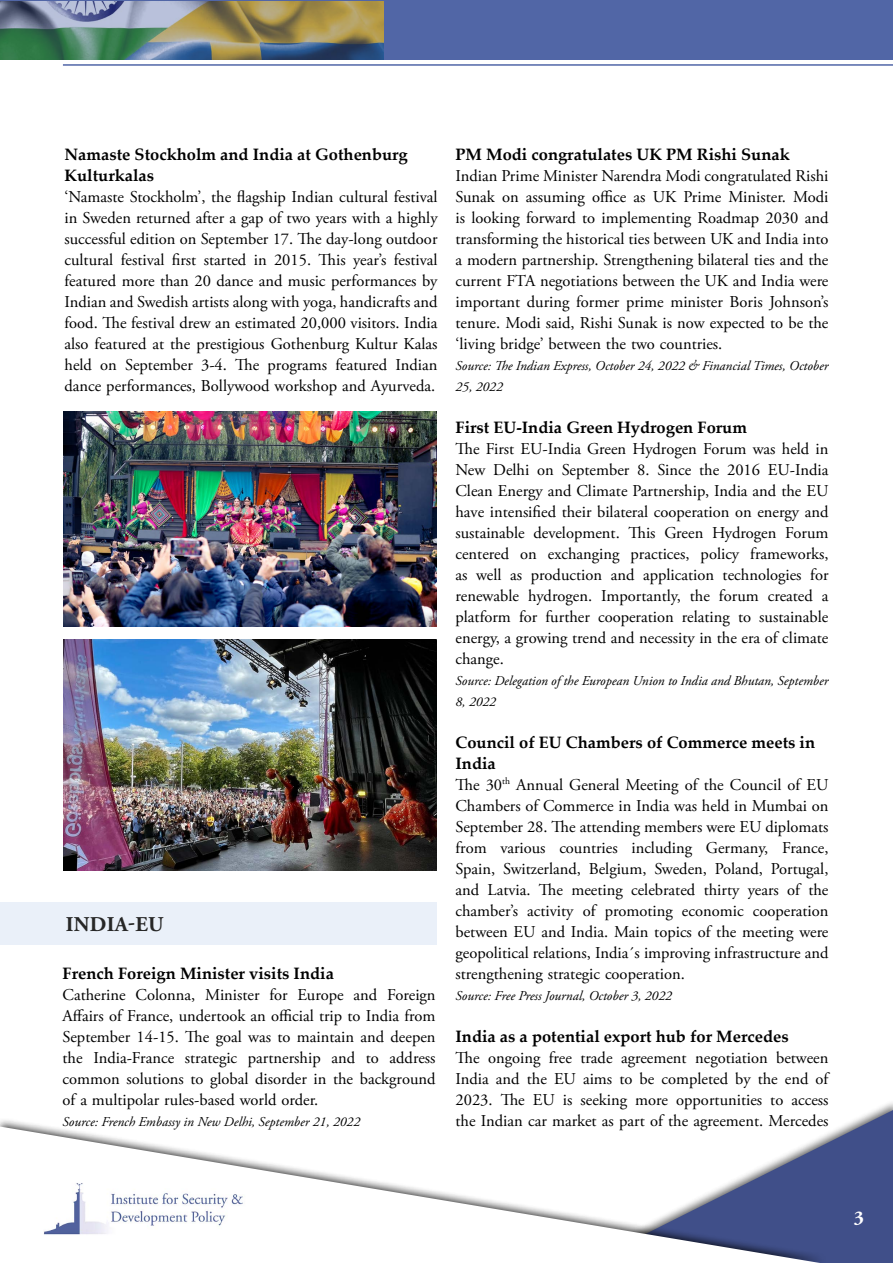
<style>
.page{position:relative;width:893px;height:1263px;background:#fff}
.page>*{position:absolute;margin:0;border:0;box-sizing:border-box;transform-origin:0 0}
.t1{font:700 21px "Adobe Garamond Pro";letter-spacing:.015em;color:#000}
.t2{font:700 19.5px "Adobe Garamond Pro";color:#fff}
.t3{font:16.5px/21px "Adobe Garamond Pro";color:#000;text-align:justify}
.t4{font:700 16.5px/21px "Palatino Linotype";color:#000}
.t5{font:italic 13.5px/21px "Adobe Garamond Pro";color:#000}
</style>
<div class="page">
<hr style="left:63px;top:64px;width:830px;height:2px;background:#5066a7">
<svg style="left:828px;top:1110px;width:65px;height:153px;background:#505e92"></svg>
<div style="left:0;top:1117px;width:828px;height:146px;background:#000;opacity:.75"></div>
<svg style="left:0;top:1126px;width:820px;height:137px"></svg>
<img style="left:44px;top:1177px;width:202px;height:60px">
<div style="left:0;top:0;width:893px;height:60px;background:#5166a6"></div>
<img style="left:0;top:2px;width:384px;height:58px">
<div style="left:0;top:902px;width:437px;height:43px;background:#e7eef8"></div>
<img style="left:64px;top:640px;width:373px;height:231px">
<img style="left:64px;top:412px;width:373px;height:215px">
<p class="t4" style="left:64px;top:143px;width:345px">Namaste Stockholm and India at Gothenburg<br>Kulturkalas</p>
<p class="t3" style="left:64px;top:187px;width:375px">‘Namaste Stockholm’, the flagship Indian cultural festival in Sweden returned after a gap of two years with a highly successful edition on September 17. The day-long outdoor cultural festival first started in 2015. This year’s festival featured more than 20 dance and music performances by Indian and Swedish artists along with yoga, handicrafts and food. The festival drew an estimated 20,000 visitors. India also featured at the prestigious Gothenburg Kultur Kalas held on September 3-4. The programs featured Indian dance performances, Bollywood workshop and Ayurveda.</p>
<p class="t1" style="left:66px;top:912px;width:99px">INDIA-EU</p>
<p class="t4" style="left:63px;top:962px;width:273px">French Foreign Minister visits India</p>
<p class="t3" style="left:63px;top:985px;width:374px">Catherine Colonna, Minister for Europe and Foreign Affairs of France, undertook an official trip to India from September 14-15. The goal was to maintain and deepen the India-France strategic partnership and to address common solutions to global disorder in the background of a multipolar rules-based world order.</p>
<p class="t5" style="left:63px;top:1111px;width:299px">Source: French Embassy in New Delhi, September 21, 2022</p>
<p class="t4" style="left:455px;top:143px;width:336px">PM Modi congratulates UK PM Rishi Sunak</p>
<p class="t3" style="left:455px;top:166px;width:374px">Indian Prime Minister Narendra Modi congratulated Rishi Sunak on assuming office as UK Prime Minister. Modi is looking forward to implementing Roadmap 2030 and transforming the historical ties between UK and India into a modern partnership. Strengthening bilateral ties and the current FTA negotiations between the UK and India were important during former prime minister Boris Johnson’s tenure. Modi said, Rishi Sunak is now expected to be the ‘living bridge’ between the two countries.</p>
<p class="t5" style="left:455px;top:355px;width:374px">Source: The Indian Express, October 24, 2022 &amp; Financial Times, October<br>25, 2022</p>
<p class="t4" style="left:455px;top:416px;width:293px">First EU-India Green Hydrogen Forum</p>
<p class="t3" style="left:455px;top:439px;width:375px">The First EU-India Green Hydrogen Forum was held in New Delhi on September 8. Since the 2016 EU-India Clean Energy and Climate Partnership, India and the EU have intensified their bilateral cooperation on energy and sustainable development. This Green Hydrogen Forum centered on exchanging practices, policy frameworks, as well as production and application technologies for renewable hydrogen. Importantly, the forum created a platform for further cooperation relating to sustainable energy, a growing trend and necessity in the era of climate change.</p>
<p class="t5" style="left:455px;top:670px;width:374px">Source: Delegation of the European Union to India and Bhutan, September<br>8, 2022</p>
<p class="t4" style="left:455px;top:731px;width:361px">Council of EU Chambers of Commerce meets in<br>India</p>
<p class="t3" style="left:455px;top:775px;width:374px">The 30<sup>th</sup> Annual General Meeting of the Council of EU Chambers of Commerce in India was held in Mumbai on September 28. The attending members were EU diplomats from various countries including Germany, France, Spain, Switzerland, Belgium, Sweden, Poland, Portugal, and Latvia. The meeting celebrated thirty years of the chamber’s activity of promoting economic cooperation between EU and India. Main topics of the meeting were geopolitical relations, India´s improving infrastructure and strengthening strategic cooperation.</p>
<p class="t5" style="left:455px;top:985px;width:218px">Source: Free Press Journal, October 3, 2022</p>
<p class="t4" style="left:455px;top:1025px;width:335px">India as a potential export hub for Mercedes</p>
<p class="t3" style="left:455px;top:1048px;width:374px">The ongoing free trade agreement negotiation between India and the EU aims to be completed by the end of 2023. The EU is seeking more opportunities to access the Indian car market as part of the agreement. Mercedes</p>
<p class="t2" style="left:854px;top:1206px;width:12px">3</p>
</div>
